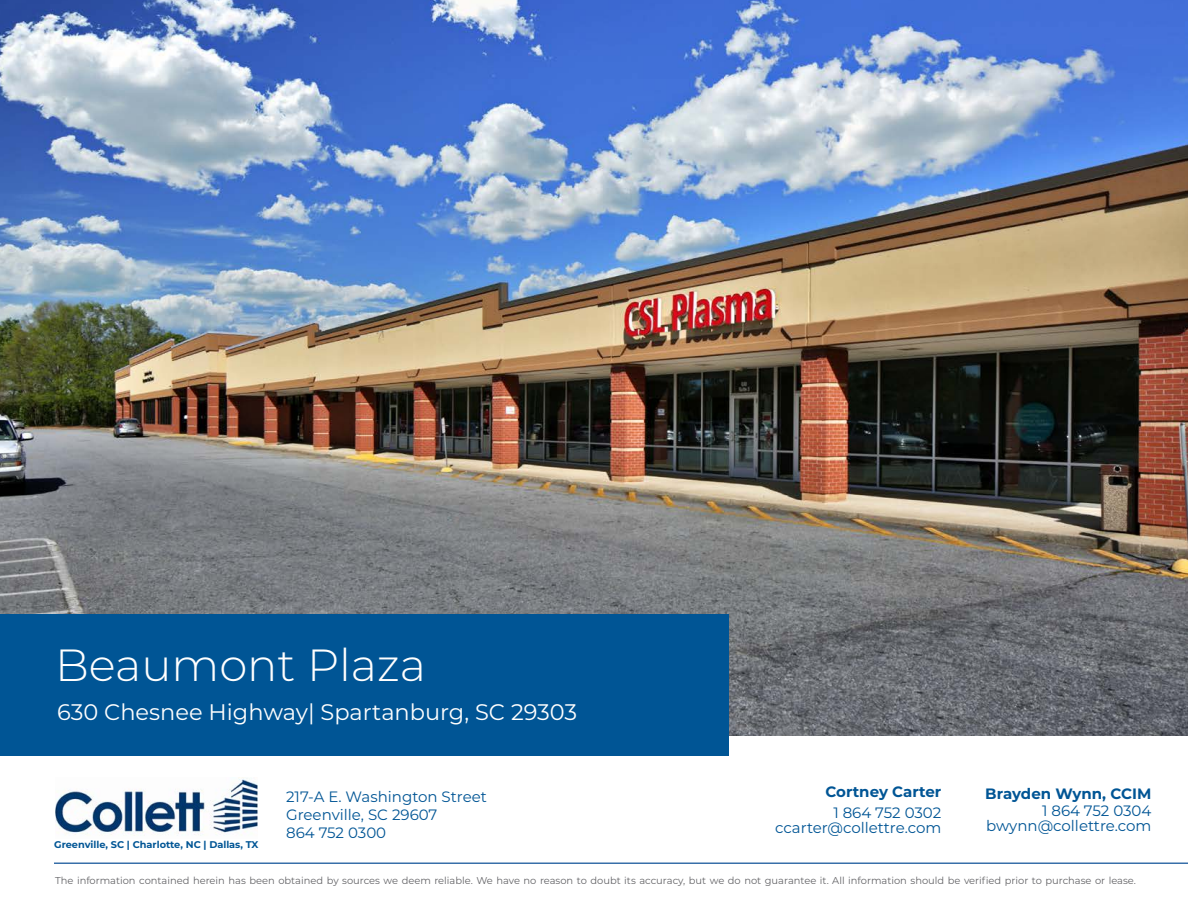
<style>
.page{position:relative;width:1188px;height:918px;background:#fff}
.page>*{position:absolute;margin:0;border:0;box-sizing:border-box;transform-origin:0 0}
.t1{font:300 45px "Montserrat";color:#fff}
.t2{font:22.5px "Montserrat";color:#fff}
.t3{font:15px/18px "Montserrat";color:#005595}
.t4{font:700 15px/17.7px "Montserrat";color:#005595;text-align:right}
.t5{font:9.9px "Montserrat";color:#636366}
.t6{font:700 9.75px "Montserrat";color:#005595}
.s1{font-weight:400}
</style>
<div class="page">
<img style="left:0;top:0;width:1188px;height:735px">
<div style="left:0;top:615px;width:729px;height:141px;background:#005595"></div>
<img style="left:55px;top:779px;width:203px;height:57px">
<hr style="left:54px;top:862px;width:1134px;height:2px;background:#386fa9">
<p class="t1" style="left:55px;top:635px;width:372px">Beaumont Plaza</p>
<p class="t2" style="left:57px;top:697px;width:522px">630 Chesnee Highway| Spartanburg, SC 29303</p>
<p class="t4" style="left:826px;top:781px;width:117px;line-height:20.5px;text-align:center">Cortney Carter<br><span class="s1">1 864 752 0302</span></p>
<p class="t3" style="left:775px;top:818px;width:168px">ccarter@collettre.com</p>
<p class="t4" style="left:985px;top:784px;width:168px">Brayden Wynn, CCIM<br><span class="s1">1 864 752 0304</span></p>
<p class="t3" style="left:986px;top:816px;width:167px">bwynn@collettre.com</p>
<p class="t3" style="left:286px;top:787px;width:202px">217-A E. Washington Street<br>Greenville, SC 29607</p>
<p class="t3" style="left:286px;top:823px;width:102px">864 752 0300</p>
<p class="t5" style="left:55px;top:874px;width:1082px">The information contained herein has been obtained by sources we deem reliable. We have no reason to doubt its accuracy, but we do not guarantee it. All information should be verified prior to purchase or lease.</p>
<p class="t6" style="left:54px;top:837px;width:206px">Greenville, SC | Charlotte, NC | Dallas, TX</p>
</div>
